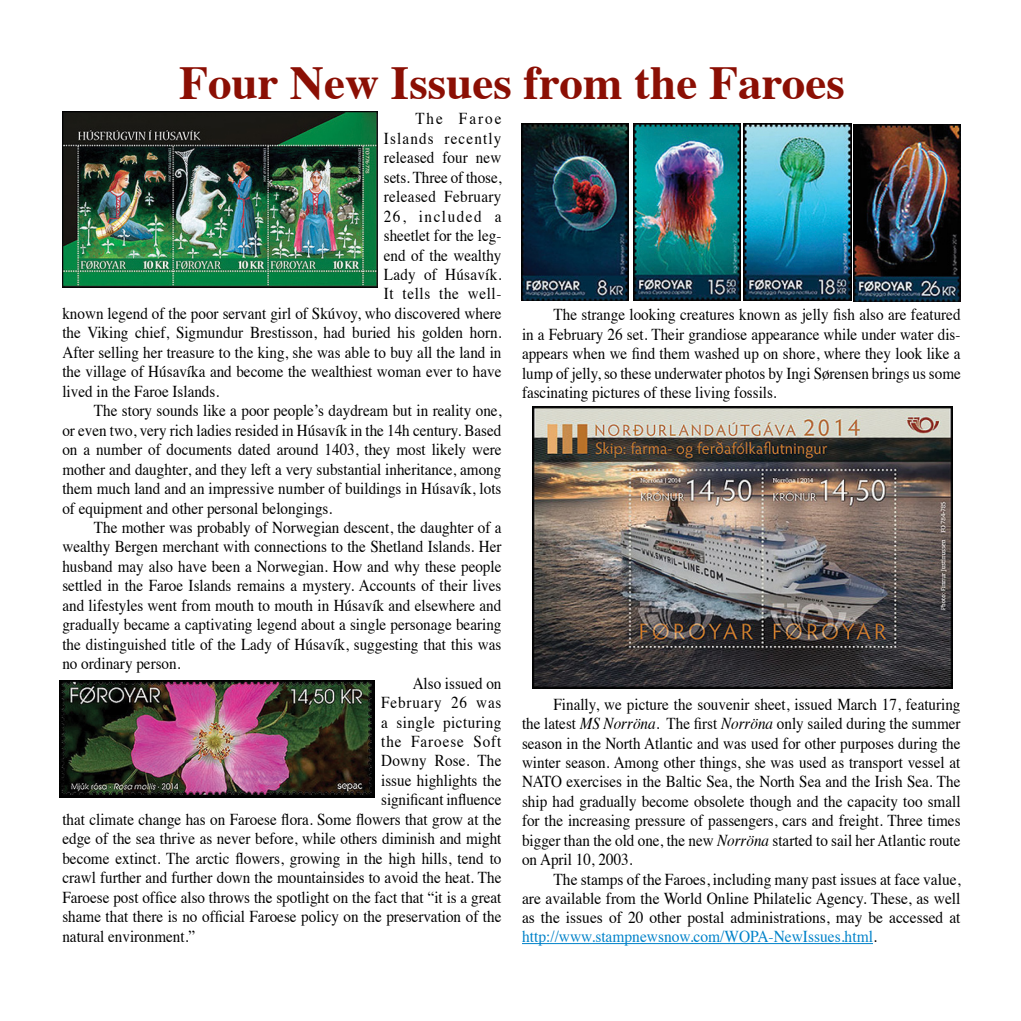
<style>
.page{position:relative;width:1021px;height:1021px;background:#fff}
.page>*{position:absolute;margin:0;border:0;box-sizing:border-box;transform-origin:0 0}
.t1{font:700 47.25px "Times";color:#8b0f04}
.t2{font:16.62px/19.4px "Times";color:#000;text-align:justify;scale:.91 1}
.t3{font:16.62px/19.2px "Times";color:#000;text-align:justify;scale:.93 1}
.t4{font:16.62px "Times";letter-spacing:.025em;color:#000;scale:.91 1}
.t5{font:16.62px "Times";letter-spacing:.03em;color:#000;scale:.91 1}
.t6{font:16.62px "Times";letter-spacing:.075em;color:#000;scale:.91 1}
.t7{font:16.62px "Times";letter-spacing:.04em;color:#000;scale:.91 1}
.t8{font:16.62px "Times";letter-spacing:.02em;color:#000;scale:.91 1}
.t9{font:16.62px "Times";letter-spacing:.065em;color:#000;scale:.91 1}
.t10{font:16.62px "Times";letter-spacing:.055em;color:#000;scale:.91 1}
.t11{font:16.62px "Times";letter-spacing:.1em;color:#000;scale:.91 1}
.t12{font:16.62px "Times";letter-spacing:.135em;color:#000;scale:.91 1}
.s1{font-style:italic}
.s2{color:#0082c9}
</style>
<div class="page">
<img style="left:60px;top:680px;width:315px;height:117px">
<img style="left:62px;top:111px;width:315px;height:177px">
<hr style="left:522px;top:943px;width:351px;height:1px;background:#0082c9">
<img style="left:522px;top:124px;width:107px;height:176px">
<img style="left:633px;top:124px;width:107px;height:176px">
<img style="left:744px;top:124px;width:107px;height:176px">
<img style="left:853px;top:125px;width:107px;height:177px">
<img style="left:532px;top:407px;width:420px;height:281px">
<h1 class="t1" style="left:179px;top:37px;width:667px">Four New Issues from the Faroes</h1>
<p class="t12" style="left:415px;top:103px;width:96px">The Faroe</p>
<p class="t6" style="left:384px;top:123px;width:131px">Islands recently</p>
<p class="t2" style="left:384px;top:146px;width:131px">released four new</p>
<p class="t2" style="left:384px;top:166px;width:131px">sets. Three of those,</p>
<p class="t4" style="left:384px;top:181px;width:131px">released February</p>
<p class="t11" style="left:384px;top:200px;width:131px">26, included a</p>
<p class="t2" style="left:384px;top:224px;width:131px">sheetlet for the leg-</p>
<p class="t2" style="left:384px;top:244px;width:131px">end of the wealthy</p>
<p class="t8" style="left:384px;top:259px;width:131px">Lady of Húsavík.</p>
<p class="t7" style="left:384px;top:278px;width:131px">It tells the well-</p>
<p class="t2" style="left:62px;top:302px;width:484px">known legend of the poor servant girl of Skúvoy, who discovered where</p>
<p class="t2" style="left:62px;top:322px;width:484px">the Viking chief, Sigmundur Brestisson, had buried his golden horn.</p>
<p class="t2" style="left:62px;top:341px;width:484px">After selling her treasure to the king, she was able to buy all the land in</p>
<p class="t2" style="left:62px;top:360px;width:484px">the village of Húsavíka and become the wealthiest woman ever to have</p>
<p class="t2" style="left:62px;top:380px;width:174px">lived in the Faroe Islands.</p>
<p class="t2" style="left:94px;top:399px;width:449px">The story sounds like a poor people’s daydream but in reality one,</p>
<p class="t2" style="left:62px;top:419px;width:484px">or even two, very rich ladies resided in Húsavík in the 14h century. Based</p>
<p class="t2" style="left:62px;top:438px;width:484px">on a number of documents dated around 1403, they most likely were</p>
<p class="t2" style="left:62px;top:458px;width:484px">mother and daughter, and they left a very substantial inheritance, among</p>
<p class="t2" style="left:62px;top:477px;width:484px">them much land and an impressive number of buildings in Húsavík, lots</p>
<p class="t2" style="left:62px;top:497px;width:298px">of equipment and other personal belongings.</p>
<p class="t2" style="left:94px;top:516px;width:449px">The mother was probably of Norwegian descent, the daughter of a</p>
<p class="t2" style="left:62px;top:536px;width:484px">wealthy Bergen merchant with connections to the Shetland Islands. Her</p>
<p class="t2" style="left:62px;top:555px;width:484px">husband may also have been a Norwegian. How and why these people</p>
<p class="t2" style="left:62px;top:574px;width:484px">settled in the Faroe Islands remains a mystery. Accounts of their lives</p>
<p class="t2" style="left:62px;top:594px;width:484px">and lifestyles went from mouth to mouth in Húsavík and elsewhere and</p>
<p class="t2" style="left:62px;top:613px;width:484px">gradually became a captivating legend about a single personage bearing</p>
<p class="t2" style="left:62px;top:633px;width:484px">the distinguished title of the Lady of Húsavík, suggesting that this was</p>
<p class="t2" style="left:62px;top:652px;width:131px">no ordinary person.</p>
<p class="t2" style="left:413px;top:672px;width:99px">Also issued on</p>
<p class="t10" style="left:381px;top:687px;width:134px">February 26 was</p>
<p class="t5" style="left:381px;top:706px;width:134px">a single picturing</p>
<p class="t9" style="left:381px;top:726px;width:134px">the Faroese Soft</p>
<p class="t2" style="left:381px;top:749px;width:134px">Downy Rose. The</p>
<p class="t2" style="left:381px;top:769px;width:134px">issue highlights the</p>
<p class="t2" style="left:381px;top:788px;width:134px">significant influence</p>
<p class="t2" style="left:62px;top:808px;width:484px">that climate change has on Faroese flora. Some flowers that grow at the</p>
<p class="t2" style="left:62px;top:827px;width:484px">edge of the sea thrive as never before, while others diminish and might</p>
<p class="t2" style="left:62px;top:847px;width:484px">become extinct. The arctic flowers, growing in the high hills, tend to</p>
<p class="t2" style="left:62px;top:866px;width:484px">crawl further and further down the mountainsides to avoid the heat. The</p>
<p class="t2" style="left:62px;top:886px;width:484px">Faroese post office also throws the spotlight on the fact that “it is a great</p>
<p class="t2" style="left:62px;top:905px;width:484px">shame that there is no official Faroese policy on the preservation of the</p>
<p class="t2" style="left:62px;top:925px;width:147px">natural environment.”</p>
<p class="t2" style="left:522px;top:304px;width:484px;text-indent:31px">The strange looking creatures known as jelly fish also are featured in a February 26 set. Their grandiose appearance while under water dis&shy;appears when we find them washed up on shore, where they look like a lump of jelly, so these underwater photos by Ingi Sørensen brings us some fascinating pictures of these living fossils.</p>
<p class="t2" style="left:522px;top:693px;width:483px;text-indent:31px">Finally, we picture the souvenir sheet, issued March 17, featuring the latest <span class="s1">MS Norröna</span>. The first <span class="s1">Norröna</span> only sailed during the summer season in the North Atlantic and was used for other purposes during the winter season. Among other things, she was used as transport vessel at NATO exercises in the Baltic Sea, the North Sea and the Irish Sea. The ship had gradually become obsolete though and the capacity too small for the increasing pressure of passengers, cars and freight. Three times bigger than the old one, the new <span class="s1">Norröna</span> started to sail her Atlantic route on April 10, 2003.</p>
<p class="t3" style="left:522px;top:868px;width:473px;text-indent:31px">The stamps of the Faroes, including many past issues at face value, are available from the World Online Philatelic Agency. These, as well as the issues of 20 other postal administrations, may be accessed at <span class="s2">http://www.stampnewsnow.com/WOPA-NewIssues.html</span>.</p>
</div>
